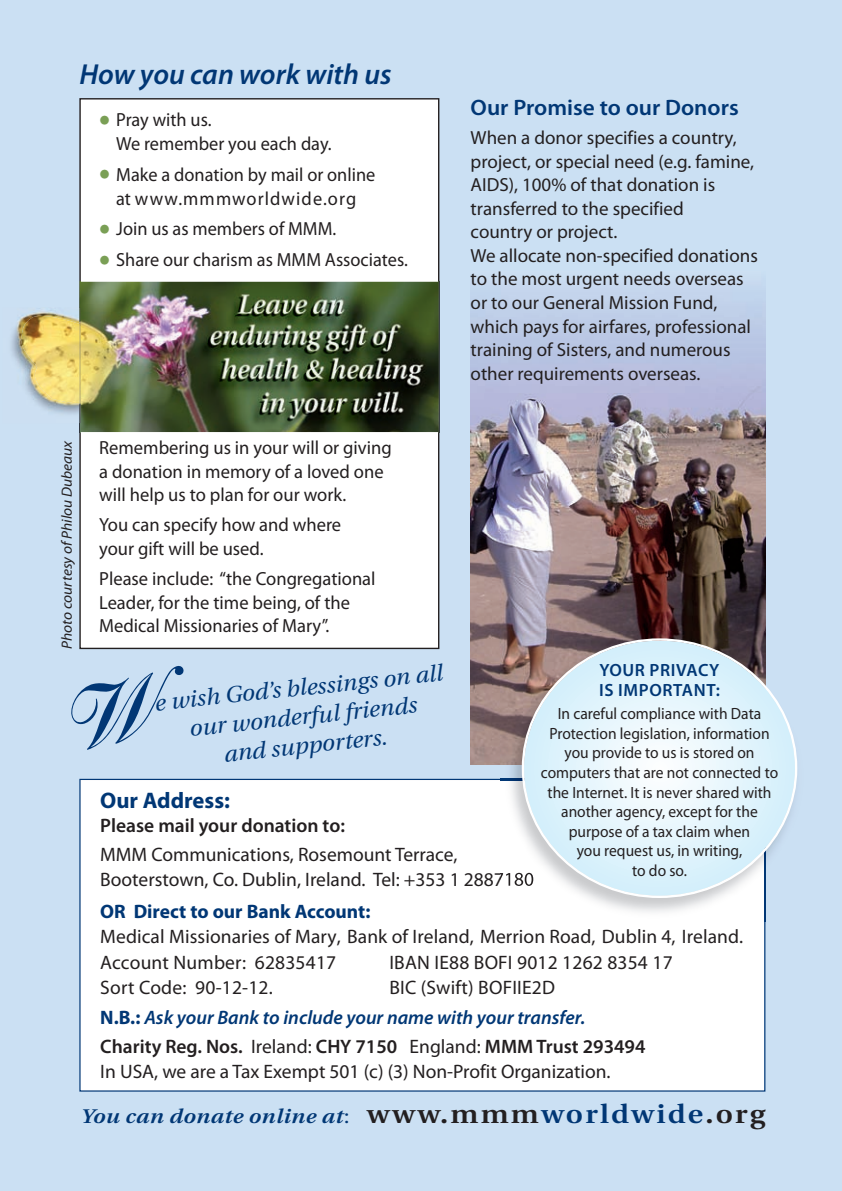
<style>
.page{position:relative;width:842px;height:1191px;background:#cbe0f3}
.page>*{position:absolute;margin:0;border:0;box-sizing:border-box;transform-origin:0 0}
.t1{font:italic 600 29px "Myriad Pro";color:#013775}
.t2{font:italic 22.8px/29px "Utopia";color:#013775;text-align:center}
.t3{font:700 22.6px "Myriad Pro";color:#013775}
.t4{font:600 22.4px "Myriad Pro";color:#013775;scale:1.04 1}
.t5{font:italic 600 19.8px "Utopia";letter-spacing:.02em;color:#013775;scale:1.13 1}
.t6{font:19.4px/24.2px "Myriad Pro";color:#231f20}
.t7{font:italic 600 19.4px/29.2px "Myriad Pro";color:#013775}
.t8{font:600 19.4px "Myriad Pro";color:#231f20}
.t9{font:700 19.4px "Myriad Pro";color:#013775}
.t10{font:19px/23.6px "Myriad Pro";color:#231f20}
.t11{font:19px/24px "Myriad Pro";color:#231f20;scale:.96 1}
.t12{font:600 17.8px/19.2px "Myriad Pro";letter-spacing:.035em;color:#013775}
.t13{font:16.4px/19.6px "Myriad Pro";color:#231f20;text-align:center;scale:.95 1}
.t14{font:italic 14.8px "Myriad Pro";color:#231f20;scale:1.04 1}
.s1{font-family:"Utopia";font-size:28px;color:#7a9f55}
.s2{font-weight:400;font-style:normal;color:#231f20}
.s3{font-weight:700;font-style:normal}
.s4{font-style:normal;color:#231f20}
.s5{font-weight:400;font-style:normal}
.s6{font-style:normal;font-size:26.4px;color:#231f20}
.s7{font-style:normal;font-size:26.4px}
</style>
<div class="page">
<div style="left:80px;top:99px;width:359px;height:549px;background:#fff"></div>
<div style="left:81px;top:780px;width:683px;height:310px;background:#fff"></div>
<img style="left:11px;top:321px;width:8px;height:44px">
<img style="left:103px;top:282px;width:337px;height:150px">
<img style="left:438px;top:282px;width:1px;height:150px">
<img style="left:19px;top:282px;width:84px;height:150px">
<img style="left:471px;top:393px;width:294px;height:371px">
<img style="left:501px;top:779px;width:264px;height:142px">
<img style="left:501px;top:631px;width:264px;height:133px">
<svg style="left:522px;top:638px;width:275px;height:260px"></svg>
<h1 class="t1" style="left:79px;top:57px;width:314px">How you can work with us</h1>
<p class="t11" style="left:116px;top:109px;width:226px;text-indent:-17px"><span class="s1">•</span> Pray with us.<br>We remember you each day.</p>
<p class="t11" style="left:99px;top:164px;width:289px;text-align:center"><span class="s1">•</span> Make a donation by mail or online at www.mmmworldwide.org</p>
<p class="t11" style="left:99px;top:219px;width:248px"><span class="s1">•</span> Join us as members of MMM.</p>
<p class="t11" style="left:99px;top:249px;width:323px"><span class="s1">•</span> Share our charism as MMM Associates.</p>
<p class="t14" style="left:61px;top:648px;width:202px;rotate:-90deg">Photo courtesy of Philou Dubeaux</p>
<p class="t10" style="left:99px;top:438px;width:294px">Remembering us in your will or giving a donation in memory of a loved one will help us to plan for our work.</p>
<p class="t10" style="left:99px;top:515px;width:243px">You can specify how and where your gift will be used.</p>
<p class="t10" style="left:99px;top:568px;width:278px">Please include: “the Congregational<br>Leader, for the time being, of the<br>Medical Missionaries of Mary”.</p>
<p class="t4" style="left:471px;top:99px;width:259px">Our Promise to our Donors</p>
<p class="t10" style="left:471px;top:128px;width:289px">When a donor specifies a country, project, or special need (e.g. famine,<br>AIDS), 100% of that donation is transferred to the specified<br>country or project.<br>We allocate non-specified donations to the most urgent needs overseas or to our General Mission Fund, which pays for airfares, professional training of Sisters, and numerous other requirements overseas.</p>
<p class="t2" style="left:154px;top:690px;width:291px;rotate:-6deg">e wish God’s blessings on all our wonderful friends</p>
<p class="t2" style="left:223px;top:741px;width:166px;rotate:-6deg">and supporters.</p>
<p class="t12" style="left:599px;top:662px;width:122px">YOUR PRIVACY<br>IS IMPORTANT:</p>
<p class="t13" style="left:541px;top:705px;width:251px">In careful compliance with Data<br>Protection legislation, information you pro vide to us is stored on computers that are not connected to the Internet. It is never shared with another agency, except for the purpose of a tax claim when<br>you request us, in writing,<br>to do so.</p>
<p class="t3" style="left:100px;top:787px;width:131px">Our Address:</p>
<p class="t8" style="left:100px;top:818px;width:246px">Please mail your donation to:</p>
<p class="t6" style="left:100px;top:844px;width:435px">MMM Communications, Rosemount Terrace,<br>Booterstown, Co. Dublin, Ireland. Tel: +353 1 2887180</p>
<p class="t9" style="left:100px;top:900px;width:272px">OR Direct to our Bank Account:</p>
<p class="t6" style="left:100px;top:926px;width:644px;line-height:25.4px">Medical Missionaries of Mary, Bank of Ireland, Merrion Road, Dublin 4, Ireland.<br>Account Number: 62835417</p>
<p class="t6" style="left:389px;top:952px;width:285px">IBAN IE88 BOFI 9012 1262 8354 17</p>
<p class="t7" style="left:100px;top:973px;width:547px;text-indent:289px"><span class="s2">BIC (Swift) BOFIIE2D<br></span><span class="s3">N.B.:</span> Ask your Bank to include your name with your transfer.<br><span class="s4">Charity Reg. Nos.</span> <span class="s2">Ireland:</span> <span class="s4">CHY 7150</span> <span class="s2">England:</span> <span class="s4">MMM Trust 293494</span></p>
<p class="t6" style="left:100px;top:1060px;width:512px">In USA, we are a Tax Exempt 501 (c) (3) Non-Profit Organization.</p>
<p class="t6" style="left:100px;top:977px;width:174px">Sort Code: 90-12-12.</p>
<p class="t5" style="left:81px;top:1108px;width:607px">You can donate online at<span class="s5">:</span> <span class="s6">www.mmm</span><span class="s7">worldwide</span><span class="s6">.org</span></p>
</div>
